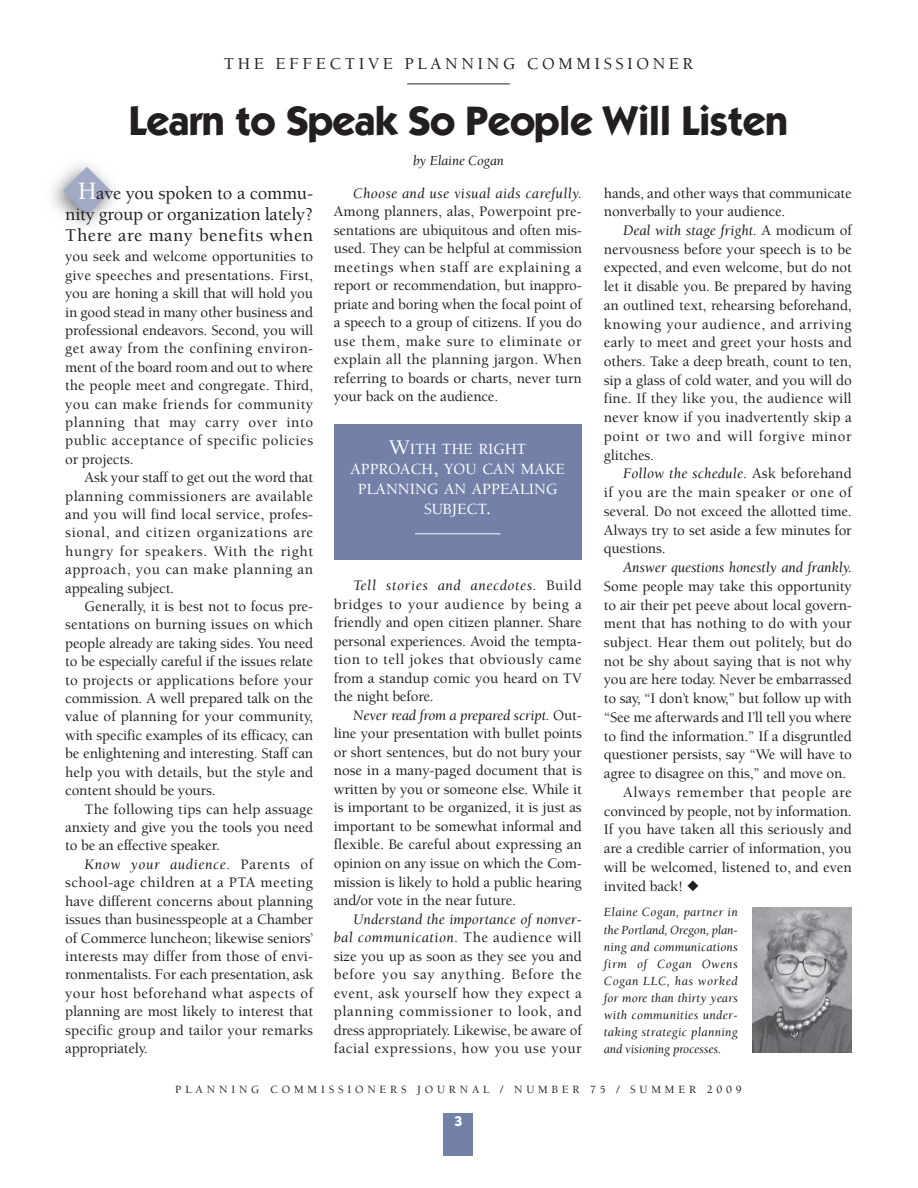
<style>
.page{position:relative;width:918px;height:1188px;background:#fff}
.page>*{position:absolute;margin:0;border:0;box-sizing:border-box;transform-origin:0 0}
.t1{font:700 41.25px "Itc Kabel";letter-spacing:-.015em;color:#231f20}
.t2{font:500 18.6px/21.5px "Berkeley";letter-spacing:-.01em;color:#231f20;text-align:justify}
.t3{font:500 17.1px "Berkeley";letter-spacing:.205em;color:#231f20}
.t4{font:500 16.05px/20px "Berkeley";color:#fff;text-align:center}
.t5{font:500 15px/18.5px "Berkeley";letter-spacing:-.01em;color:#231f20;text-align:justify}
.t6{font:500 15px "Berkeley";letter-spacing:.01em;color:#231f20}
.t7{font:italic 15px "Berkeley";letter-spacing:-.01em;color:#231f20}
.t8{font:italic 15px "Berkeley";letter-spacing:.02em;color:#231f20}
.t9{font:500 15px "Berkeley";letter-spacing:.04em;color:#231f20}
.t10{font:italic 14.25px "Berkeley";letter-spacing:-.01em;color:#231f20}
.t11{font:700 14.25px "Itc Kabel";color:#fff}
.t12{font:italic 12.9px/17.1px "Berkeley";letter-spacing:.02em;color:#231f20;text-align:justify}
.t13{font:500 11.4px "Berkeley";letter-spacing:.335em;color:#231f20}
.s1{font-size:25.65px;color:#fff}
.s2{font-weight:400;font-style:italic}
.s3{font-size:21.3px}
</style>
<div class="page">
<div style="left:443px;top:1113px;width:30px;height:43px;background:#7380a8"></div>
<hr style="left:407px;top:84px;width:103px;height:1px;background:#231f20">
<img style="left:752px;top:907px;width:100px;height:146px">
<svg style="left:63px;top:167px;width:48px;height:48px;background:#bec2d1"></svg>
<div style="left:334px;top:424px;width:248px;height:136px;background:#7380a8"></div>
<hr style="left:415px;top:533px;width:86px;height:1px;background:#fff">
<p class="t3" style="left:224px;top:57px;width:471px">THE EFFECTIVE PLANNING COMMISSIONER</p>
<h1 class="t1" style="left:129px;top:106px;width:661px">Learn to Speak So People Will Listen</h1>
<p class="t10" style="left:413px;top:155px;width:92px">by Elaine Cogan</p>
<p class="t8" style="left:353px;top:187px;width:230px">Choose and use visual aids carefully.</p>
<p class="t5" style="left:334px;top:204px;width:250px">Among planners, alas, Powerpoint pre&shy;sentations are ubiquitous and often mis&shy;used. They can be helpful at commission meetings when staff are explaining a report or recommendation, but inappro&shy;priate and boring when the focal point of a speech to a group of citizens. If you do use them, make sure to eliminate or explain all the planning jargon. When referring to boards or charts, never turn your back on the audience.</p>
<p class="t2" style="left:65px;top:184px;width:250px;text-indent:13px"><span class="s1">H</span>ave you spoken to a commu&shy;nity group or organization lately?<br>There are many benefits when</p>
<p class="t5" style="left:65px;top:249px;width:249px">you seek and welcome opportunities to give speeches and presentations. First, you are honing a skill that will hold you in good stead in many other business and professional endeavors. Second, you will get away from the confining environ&shy;ment of the board room and out to where the people meet and congregate. Third, you can make friends for community planning that may carry over into public acceptance of specific policies or projects.</p>
<p class="t5" style="left:65px;top:470px;width:249px;text-indent:19px">Ask your staff to get out the word that planning commissioners are available and you will find local service, profes&shy;sional, and citizen organizations are hungry for speakers. With the right approach, you can make planning an appealing subject.</p>
<p class="t5" style="left:65px;top:598px;width:250px;text-indent:19px">Generally, it is best not to focus pre&shy;sentations on burning issues on which people already are taking sides. You need to be especially careful if the issues relate to projects or applications before your commission. A well prepared talk on the value of planning for your community, with specific examples of its efficacy, can be enlightening and interesting. Staff can help you with details, but the style and content should be yours.</p>
<p class="t5" style="left:65px;top:801px;width:249px;text-indent:19px">The following tips can help assuage anxiety and give you the tools you need to be an effective speaker.</p>
<p class="t5" style="left:65px;top:856px;width:249px;text-indent:19px"><span class="s2">Know your audience.</span> Parents of school-age children at a PTA meeting have different concerns about planning issues than businesspeople at a Chamber of Commerce luncheon; likewise seniors’ interests may differ from those of envi&shy;ronmentalists. For each presentation, ask your host beforehand what aspects of planning are most likely to interest that specific group and tailor your remarks appropriately.</p>
<p class="t5" style="left:604px;top:185px;width:249px">hands, and other ways that communicate nonverbally to your audience.</p>
<p class="t5" style="left:604px;top:222px;width:249px;text-indent:19px"><span class="s2">Deal with stage fright.</span> A modicum of nervousness before your speech is to be expected, and even welcome, but do not let it disable you. Be prepared by having an outlined text, rehearsing beforehand, knowing your audience, and arriving early to meet and greet your hosts and others. Take a deep breath, count to ten, sip a glass of cold water, and you will do fine. If they like you, the audience will never know if you inadvertently skip a point or two and will forgive minor glitches.</p>
<p class="t5" style="left:604px;top:466px;width:249px;text-indent:19px"><span class="s2">Follow the schedule.</span> Ask beforehand if you are the main speaker or one of several. Do not exceed the allotted time.<br>Always try to set aside a few minutes for questions.</p>
<p class="t7" style="left:623px;top:562px;width:230px">Answer questions honestly and frankly.</p>
<p class="t5" style="left:604px;top:578px;width:249px">Some people may take this opportunity</p>
<p class="t5" style="left:604px;top:597px;width:249px">to air their pet peeve about local govern-</p>
<p class="t6" style="left:604px;top:618px;width:249px">ment that has nothing to do with your</p>
<p class="t6" style="left:604px;top:636px;width:249px">subject. Hear them out politely, but do</p>
<p class="t5" style="left:604px;top:653px;width:249px">not be shy about saying that is not why</p>
<p class="t5" style="left:604px;top:672px;width:249px">you are here today. Never be embarrassed</p>
<p class="t5" style="left:604px;top:691px;width:249px">to say, “I don’t know,” but follow up with</p>
<p class="t5" style="left:604px;top:709px;width:249px">“See me afterwards and I’ll tell you where</p>
<p class="t5" style="left:604px;top:728px;width:249px">to find the information.” If a disgruntled</p>
<p class="t5" style="left:604px;top:747px;width:249px">questioner persists, say “We will have to</p>
<p class="t5" style="left:604px;top:766px;width:244px">agree to disagree on this,” and move on.</p>
<p class="t9" style="left:623px;top:786px;width:230px">Always remember that people are</p>
<p class="t5" style="left:604px;top:803px;width:249px">convinced by people, not by information.</p>
<p class="t5" style="left:604px;top:822px;width:249px">If you have taken all this seriously and</p>
<p class="t5" style="left:604px;top:840px;width:249px">are a credible carrier of information, you</p>
<p class="t5" style="left:604px;top:859px;width:249px">will be welcomed, listened to, and even</p>
<p class="t5" style="left:604px;top:878px;width:96px">invited back! ◆</p>
<p class="t12" style="left:604px;top:905px;width:135px">Elaine Cogan, partner in the Portland, Oregon, plan&shy;ning and communications firm of Cogan Owens Cogan LLC, has worked for more than thirty years with communities under&shy;taking strategic planning and visioning processes.</p>
<p class="t4" style="left:350px;top:440px;width:216px"><span class="s3">W</span>ITH THE RIGHT<br>APPROACH<span class="s3">,</span> YOU CAN MAKE<br>PLANNING AN APPEALING<br>SUBJECT<span class="s3">.</span></p>
<p class="t5" style="left:334px;top:578px;width:249px;text-indent:19px"><span class="s2">Tell stories and anecdotes.</span> Build bridges to your audience by being a friendly and open citizen planner. Share personal experiences. Avoid the tempta&shy;tion to tell jokes that obviously came from a standup comic you heard on TV the night before.</p>
<p class="t5" style="left:334px;top:707px;width:250px;text-indent:19px"><span class="s2">Never read from a prepared script.</span> Out&shy;line your presentation with bullet points or short sentences, but do not bury your nose in a many-paged document that is written by you or someone else. While it is important to be organized, it is just as important to be somewhat informal and flexible. Be careful about expressing an opinion on any issue on which the Com&shy;mission is likely to hold a public hearing and/or vote in the near future.</p>
<p class="t5" style="left:334px;top:911px;width:249px;text-indent:19px"><span class="s2">Understand the importance of nonver&shy;bal communication.</span> The audience will size you up as soon as they see you and before you say anything. Before the event, ask yourself how they expect a planning commissioner to look, and dress appropriately. Likewise, be aware of facial expressions, how you use your</p>
<p class="t13" style="left:175px;top:1085px;width:568px">PLANNING COMMISSIONERS JOURNAL / NUMBER 75 / SUMMER 2009</p>
<p class="t11" style="left:454px;top:1116px;width:9px">3</p>
</div>
